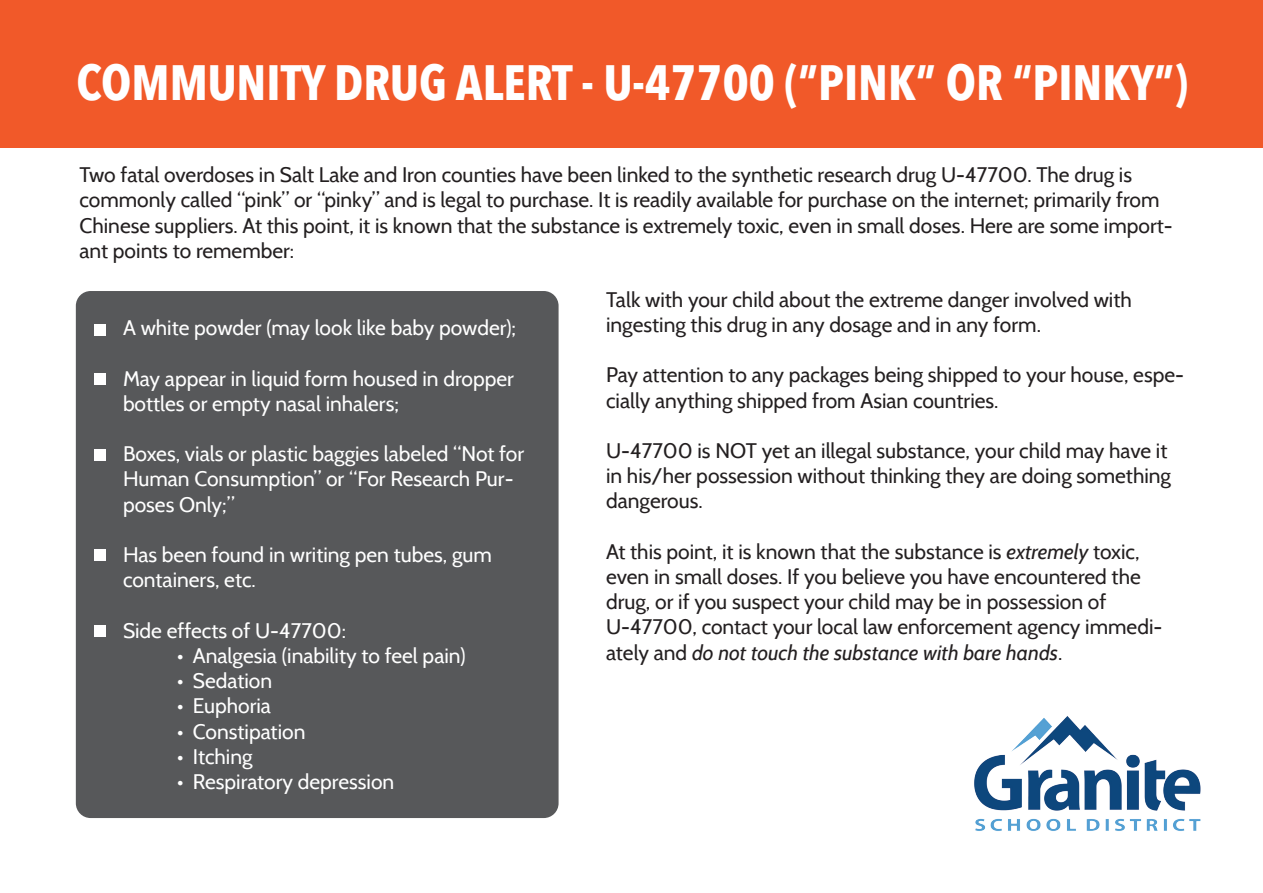
<style>
.page{position:relative;width:1263px;height:893px;background:#fff}
.page>*{position:absolute;margin:0;border:0;box-sizing:border-box;transform-origin:0 0}
.t1{font:700 49.5px "Avenir Next Condensed";color:#fff}
.t2{font:21px/25.2px "Cabin";color:#231f20}
.t3{font:21px/25.2px "Cabin";color:#fff}
.s1{font-style:italic}
</style>
<div class="page">
<div style="left:76px;top:291px;width:483px;height:527px;background:#57585a;border-radius:15px"></div>
<div style="left:0;top:0;width:1263px;height:147px;background:#f15929"></div>
<img style="left:974px;top:716px;width:227px;height:115px">
<div style="left:94px;top:324px;width:11px;height:11px;background:#fff"></div>
<div style="left:94px;top:373px;width:11px;height:12px;background:#fff"></div>
<div style="left:94px;top:449px;width:11px;height:11px;background:#fff"></div>
<div style="left:94px;top:549px;width:11px;height:11px;background:#fff"></div>
<div style="left:94px;top:625px;width:11px;height:11px;background:#fff"></div>
<h1 class="t1" style="left:76px;top:53px;width:1113px">COMMUNITY DRUG ALERT - U-47700 (”PINK” OR “PINKY”)</h1>
<p class="t2" style="left:80px;top:162px;width:1095px">Two fatal overdoses in Salt Lake and Iron counties have been linked to the synthetic research drug U-47700. The drug is commonly called “pink” or “pinky” and is legal to purchase. It is readily available for purchase on the internet; primarily from Chinese suppliers. At this point, it is known that the substance is extremely toxic, even in small doses. Here are some import&shy;ant points to remember:</p>
<p class="t3" style="left:123px;top:315px;width:395px">A white powder (may look like baby powder);</p>
<p class="t3" style="left:123px;top:366px;width:392px">May appear in liquid form housed in dropper bottles or empty nasal inhalers;</p>
<p class="t3" style="left:123px;top:441px;width:403px">Boxes, vials or plastic baggies labeled “Not for<br>Human Consumption” or “For Research Pur&shy;poses Only;”</p>
<p class="t3" style="left:123px;top:542px;width:371px">Has been found in writing pen tubes, gum containers, etc.</p>
<p class="t3" style="left:123px;top:618px;width:225px">Side effects of U-47700:</p>
<p class="t3" style="left:177px;top:643px;width:290px">• Analgesia (inability to feel pain)</p>
<p class="t3" style="left:177px;top:668px;width:97px">• Sedation</p>
<p class="t3" style="left:177px;top:693px;width:96px">• Euphoria</p>
<p class="t3" style="left:177px;top:718px;width:130px">• Constipation</p>
<p class="t3" style="left:177px;top:744px;width:77px">• Itching</p>
<p class="t3" style="left:177px;top:769px;width:219px">• Respiratory depression</p>
<p class="t2" style="left:606px;top:287px;width:527px">Talk with your child about the extreme danger involved with ingesting this drug in any dosage and in any form.</p>
<p class="t2" style="left:606px;top:362px;width:579px">Pay attention to any packages being shipped to your house, espe&shy;cially anything shipped from Asian countries.</p>
<p class="t2" style="left:606px;top:438px;width:566px">U-47700 is NOT yet an illegal substance, your child may have it in his/her possession without thinking they are doing something dangerous.</p>
<p class="t2" style="left:606px;top:539px;width:558px">At this point, it is known that the substance is <span class="s1">extremely</span> toxic, even in small doses. If you believe you have encountered the drug, or if you suspect your child may be in possession of U-47700, contact your local law enforcement agency immedi&shy;ately and <span class="s1">do not touch the substance with bare hands</span>.</p>
</div>
